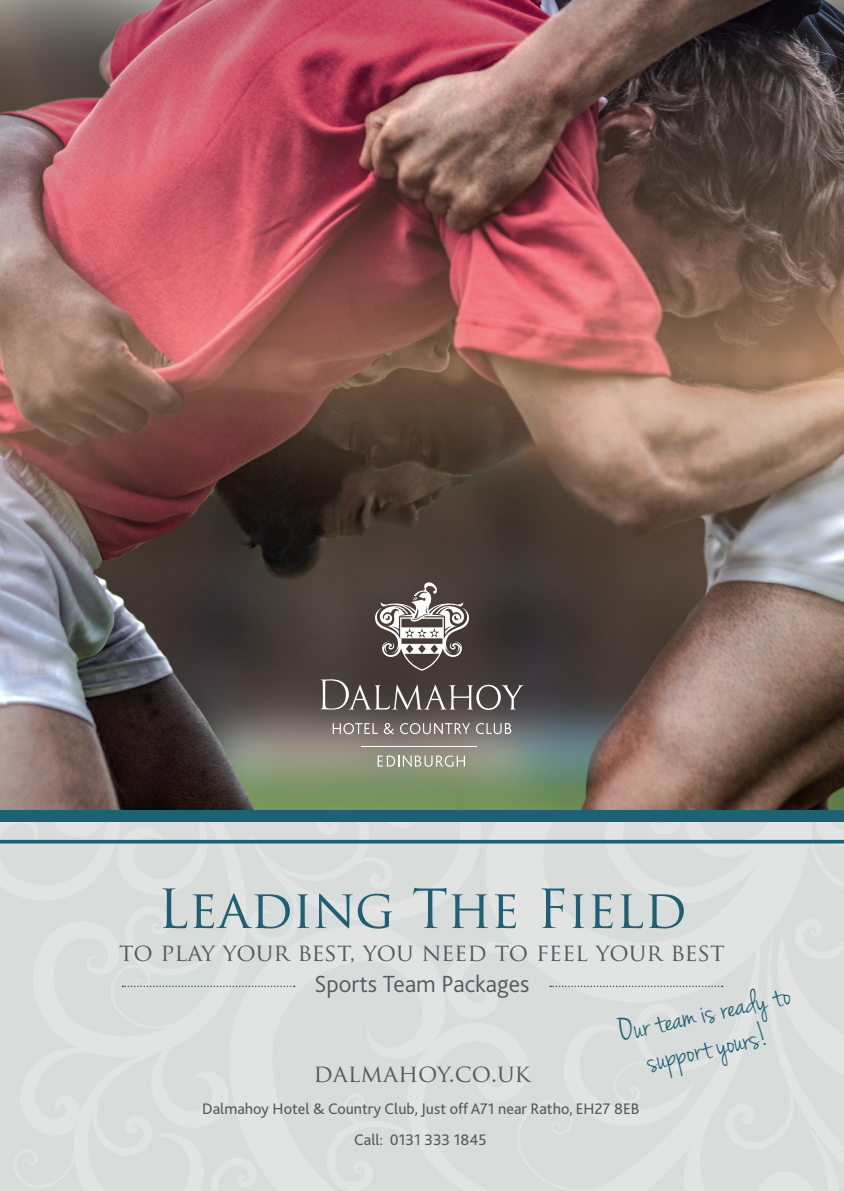
<style>
.page{position:relative;width:844px;height:1191px;background:#fff}
.page>*{position:absolute;margin:0;border:0;box-sizing:border-box;transform-origin:0 0}
.t1{font:52.5px "Trajan Pro";letter-spacing:-.005em;color:#1f6172}
.t2{font:35px/35px "Jenna Sue";color:#1f6172;text-align:center}
.t3{font:300 24.5px "Bliss Pro";color:#58595b}
.t4{font:23.97px "Trajan Pro";color:#58595b}
.t5{font:15.92px/31.2px "Bliss Pro";color:#58595b;text-align:center}
</style>
<div class="page">
<img style="left:0;top:0;width:843px;height:810px">
<svg style="left:320px;top:679px;width:203px;height:31px;background:#665f5c"></svg>
<svg style="left:332px;top:723px;width:45px;height:11px"></svg>
<svg style="left:384px;top:723px;width:10px;height:11px"></svg>
<svg style="left:400px;top:723px;width:70px;height:11px"></svg>
<svg style="left:476px;top:723px;width:35px;height:11px"></svg>
<svg style="left:374px;top:580px;width:95px;height:91px"></svg>
<hr style="left:362px;top:745px;width:115px;height:1px;background:#fff">
<svg style="left:377px;top:755px;width:88px;height:11px"></svg>
<svg style="left:0;top:822px;width:843px;height:369px;background:#dbdedd"></svg>
<div style="left:0;top:810px;width:843px;height:12px;background:#1f6172"></div>
<hr style="left:0;top:840px;width:843px;height:3px;background:#1f6172">
<h1 class="t1" style="left:157px;top:875px;width:530px">Leading The Field</h1>
<h3 class="t4" style="left:119px;top:937px;width:607px">to play your best, you need to feel your best</h3>
<h3 class="t3" style="left:314px;top:969px;width:216px">Sports Team Packages</h3>
<h2 class="t2" style="left:616px;top:1016px;width:175px;rotate:-13deg">Our team is ready to support yours!</h2>
<h3 class="t4" style="left:313px;top:1057px;width:218px">dalmahoy.co.uk</h3>
<p class="t5" style="left:202px;top:1093px;width:438px">Dalmahoy Hotel &amp; Country Club, Just off A71 near Ratho, EH27 8EB<br>Call: 0131 333 1845</p>
</div>
